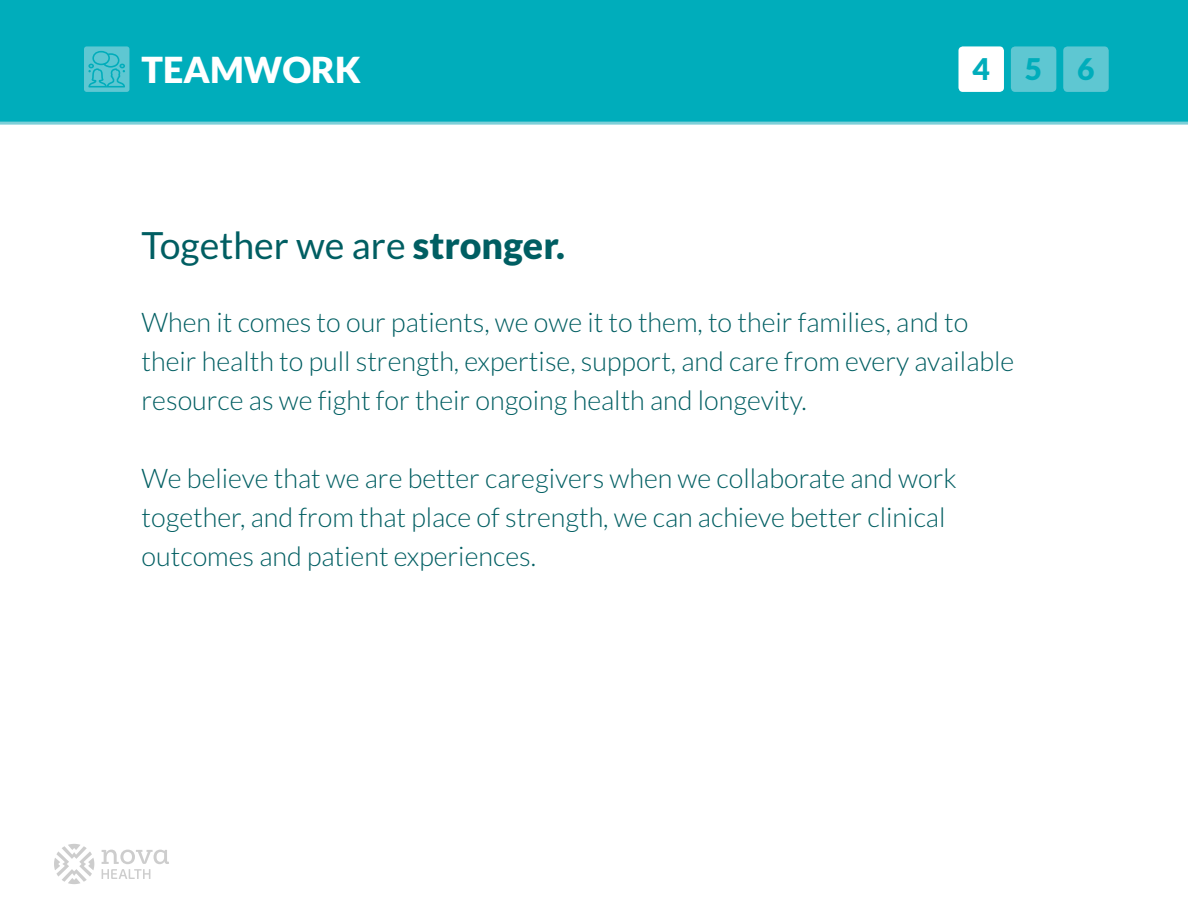
<style>
.page{position:relative;width:1188px;height:918px;background:#fff}
.page>*{position:absolute;margin:0;border:0;box-sizing:border-box;transform-origin:0 0}
.t1{font:37.5px "Lato";color:#005e62}
.t2{font:900 36px "Lato";color:#fff}
.t3{font:900 30px "Lato";color:#00adbb}
.t4{font:300 27px/39px "Lato";color:#005e62}
.s1{font-weight:900}
</style>
<div class="page">
<svg style="left:54px;top:844px;width:40px;height:40px"></svg>
<svg style="left:102px;top:850px;width:67px;height:29px"></svg>
<div style="left:0;top:0;width:1188px;height:123px;background:#00adbb"></div>
<hr style="left:0;top:122px;width:1188px;height:3px;background:#7dcfd8">
<div style="left:959px;top:46px;width:45px;height:46px;background:#fff;border-radius:4px"></div>
<div style="left:1011px;top:46px;width:45px;height:46px;background:#5ec7d2;border-radius:4px"></div>
<div style="left:1063px;top:46px;width:46px;height:46px;background:#5ec7d2;border-radius:4px"></div>
<svg style="left:84px;top:46px;width:45px;height:46px;background:#4bc1cd"></svg>
<h2 class="t2" style="left:142px;top:49px;width:221px">TEAMWORK</h2>
<p class="t3" style="left:973px;top:51px;width:124px">456</p>
<h1 class="t1" style="left:142px;top:225px;width:425px">Together we are <span class="s1">stronger.</span></h1>
<p class="t4" style="left:142px;top:303px;width:874px">When it comes to our patients, we owe it to them, to their families, and to their health to pull strength, expertise, support, and care from every available resource as we fight for their ongoing health and longevity.</p>
<p class="t4" style="left:142px;top:459px;width:817px">We believe that we are better caregivers when we collaborate and work together, and from that place of strength, we can achieve better clinical outcomes and patient experiences.</p>
</div>
